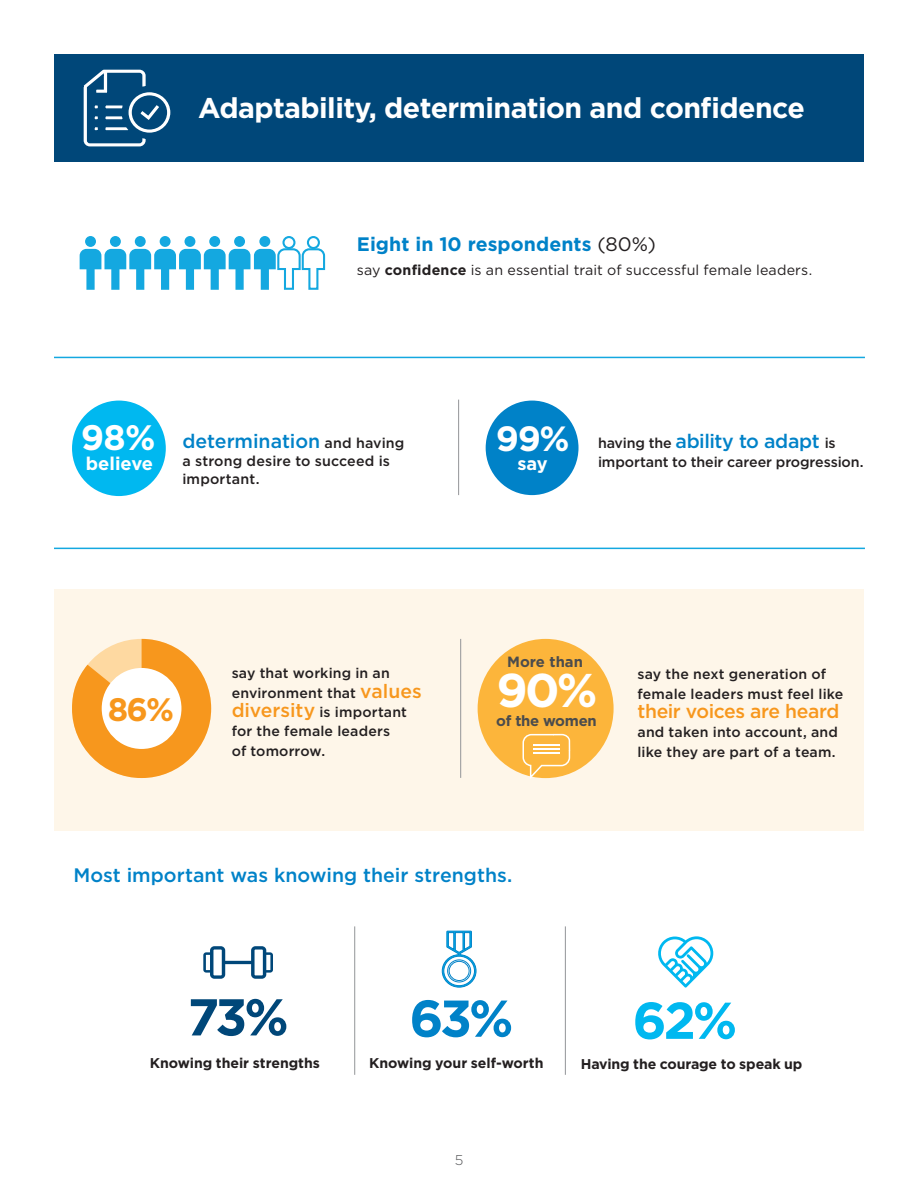
<style>
.page{position:relative;width:918px;height:1188px;background:#fff}
.page>*{position:absolute;margin:0;border:0;box-sizing:border-box;transform-origin:0 0}
.t1{font:700 51.75px "Gotham";color:#004779}
.t2{font:700 51.75px "Gotham";color:#0082c8}
.t3{font:700 51.75px "Gotham";color:#00b8f0}
.t4{font:700 47.4px "Gotham";color:#fff}
.t5{font:700 35.4px "Gotham";color:#fff}
.t6{font:700 34.95px "Gotham";color:#fff}
.t7{font:700 32.55px "Gotham";color:#f7971d}
.t8{font:700 28.5px "Gotham";letter-spacing:-.02em;color:#fff}
.t9{font:500 19.5px "Gotham";color:#0082c8}
.t10{font:700 19.5px "Gotham";letter-spacing:.005em;color:#0082c8}
.t11{font:500 19.5px "Gotham";letter-spacing:-.025em;color:#0082c8}
.t12{font:500 19.35px "Gotham";letter-spacing:-.025em;color:#f7971d}
.t13{font:700 18.3px "Gotham";color:#fff}
.t14{font:700 18.15px "Gotham";color:#fff}
.t15{font:700 14.85px "Gotham";letter-spacing:-.02em;color:#4b4c4d}
.t16{font:700 14.85px "Gotham";color:#4b4c4d}
.t17{font:500 14.25px/18px "Gotham";letter-spacing:-.005em;color:#231f20}
.t18{font:14.25px "Gotham";letter-spacing:.01em;color:#231f20}
.t19{font:300 14.25px "Gotham";color:#57585a}
.t20{font:500 14.1px/19.4px "Gotham";letter-spacing:.01em;color:#231f20}
.t21{font:700 14.1px "Gotham";letter-spacing:-.005em;color:#231f20}
.s1{font-weight:400;color:#231f20}
.s2{font-weight:700}
.s3{font-size:14.25px;color:#231f20}
.s4{font-size:19.35px;color:#f7971d}
</style>
<div class="page">
<hr style="left:54px;top:357px;width:811px;height:1px;background:#14a8e0">
<hr style="left:54px;top:548px;width:811px;height:1px;background:#14a8e0">
<div style="left:85px;top:236px;width:11px;height:11px;background:#14a8e0;border-radius:50%"></div>
<div style="left:185px;top:236px;width:10px;height:11px;background:#14a8e0;border-radius:50%"></div>
<div style="left:135px;top:236px;width:11px;height:11px;background:#14a8e0;border-radius:50%"></div>
<div style="left:110px;top:236px;width:11px;height:11px;background:#14a8e0;border-radius:50%"></div>
<div style="left:160px;top:236px;width:11px;height:11px;background:#14a8e0;border-radius:50%"></div>
<div style="left:234px;top:236px;width:11px;height:11px;background:#14a8e0;border-radius:50%"></div>
<div style="left:259px;top:236px;width:11px;height:11px;background:#14a8e0;border-radius:50%"></div>
<div style="left:209px;top:236px;width:11px;height:11px;background:#14a8e0;border-radius:50%"></div>
<div style="left:282px;top:236px;width:13px;height:13px;border:2px solid #14a8e0;border-radius:50%"></div>
<div style="left:307px;top:236px;width:13px;height:13px;border:2px solid #14a8e0;border-radius:50%"></div>
<svg style="left:80px;top:247px;width:246px;height:43px"></svg>
<div style="left:54px;top:54px;width:810px;height:108px;background:#004779"></div>
<div style="left:72px;top:401px;width:94px;height:95px;background:#00b8f0;border-radius:50%"></div>
<div style="left:486px;top:401px;width:93px;height:94px;background:#0082c8;border-radius:50%"></div>
<hr style="left:458px;top:400px;width:1px;height:95px;background:#939598">
<div style="left:54px;top:590px;width:810px;height:241px;background:#fef6e9"></div>
<svg style="left:72px;top:639px;width:139px;height:139px"></svg>
<div style="left:102px;top:668px;width:79px;height:81px;background:#fff;border-radius:50%"></div>
<hr style="left:460px;top:639px;width:1px;height:139px;background:#939598">
<div style="left:478px;top:639px;width:136px;height:139px;background:#fcb53b;border-radius:50%"></div>
<svg style="left:203px;top:946px;width:70px;height:33px"></svg>
<svg style="left:441px;top:930px;width:36px;height:58px"></svg>
<svg style="left:658px;top:936px;width:55px;height:52px"></svg>
<hr style="left:565px;top:926px;width:1px;height:149px;background:#939598">
<hr style="left:354px;top:926px;width:1px;height:149px;background:#939598">
<svg style="left:83px;top:69px;width:88px;height:78px"></svg>
<svg style="left:522px;top:733px;width:49px;height:46px"></svg>
<h3 class="t8" style="left:198px;top:89px;width:608px">Adaptability, determination and confidence</h3>
<h3 class="t10" style="left:357px;top:232px;width:301px">Eight in 10 respondents <span class="s1">(80%)</span></h3>
<p class="t18" style="left:357px;top:261px;width:457px">say <span class="s2">confidence</span> is an essential trait of successful female leaders.</p>
<h3 class="t5" style="left:81px;top:413px;width:76px">98%</h3>
<p class="t13" style="left:86px;top:452px;width:69px">believe</p>
<h3 class="t9" style="left:182px;top:428px;width:224px">determination <span class="s3">and having</span></h3>
<p class="t17" style="left:182px;top:451px;width:209px">a strong desire to succeed is important.</p>
<h3 class="t6" style="left:496px;top:415px;width:75px">99%</h3>
<p class="t14" style="left:517px;top:451px;width:32px">say</p>
<h3 class="t11" style="left:598px;top:428px;width:239px"><span class="s3">having the</span> ability to adapt <span class="s3">is</span></h3>
<p class="t17" style="left:598px;top:453px;width:267px">important to their career progression.</p>
<h3 class="t7" style="left:108px;top:688px;width:67px">86%</h3>
<p class="t20" style="left:232px;top:664px;width:191px">say that working in an environment that <span class="s4">values diversity</span> is important for the female leaders<br>of tomorrow.</p>
<p class="t16" style="left:507px;top:652px;width:77px">More than</p>
<h2 class="t4" style="left:497px;top:659px;width:102px">90%</h2>
<p class="t15" style="left:496px;top:711px;width:102px">of the women</p>
<p class="t20" style="left:638px;top:665px;width:207px">say the next generation of female leaders must feel like</p>
<h3 class="t12" style="left:638px;top:698px;width:203px">their voices are heard</h3>
<p class="t20" style="left:638px;top:722px;width:202px">and taken into account, and like they are part of a team.</p>
<h3 class="t9" style="left:73px;top:863px;width:441px">Most important was knowing their strengths.</h3>
<h1 class="t1" style="left:187px;top:983px;width:103px">73%</h1>
<p class="t21" style="left:150px;top:1054px;width:172px">Knowing their strengths</p>
<h1 class="t2" style="left:409px;top:984px;width:106px">63%</h1>
<p class="t21" style="left:369px;top:1054px;width:176px">Knowing your self-worth</p>
<p class="t19" style="left:455px;top:1151px;width:10px">5</p>
<h1 class="t3" style="left:632px;top:986px;width:106px">62%</h1>
<p class="t21" style="left:581px;top:1055px;width:223px">Having the courage to speak up</p>
</div>
